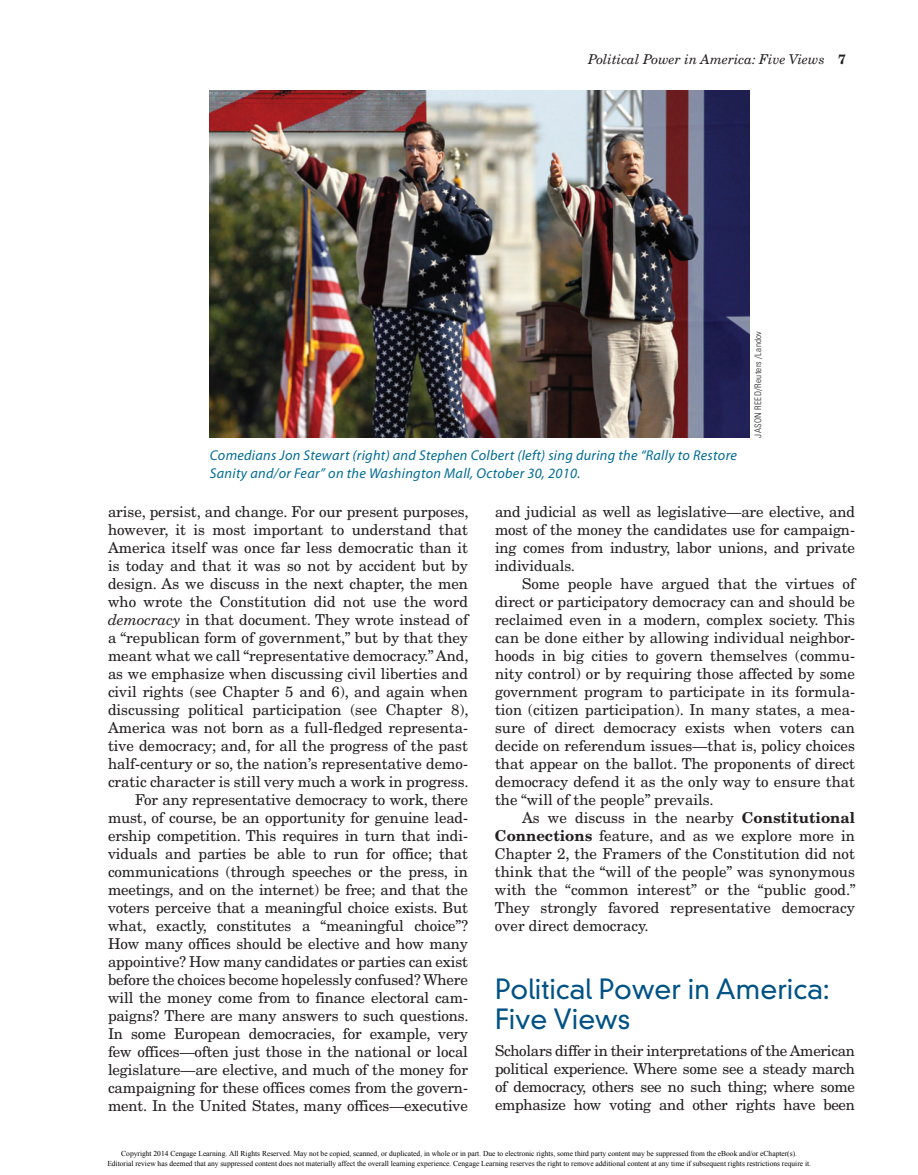
<style>
.page{position:relative;width:918px;height:1175px;background:#fff}
.page>*{position:absolute;margin:0;border:0;box-sizing:border-box;transform-origin:0 0}
.t1{font:300 27px/30px "DIN Neuzeit Grotesk Std";color:#005285}
.t2{font:15px/18px "New Century Schlbk LT Std";color:#231f20;text-align:justify}
.t3{font:italic 14.25px/18px "Myriad Pro";letter-spacing:.02em;color:#006c95}
.t4{font:italic 13.5px "New Century Schlbk LT Std";color:#231f20}
.t5{font:300 condensed 9px "Univers LT Std";letter-spacing:.035em;color:#231f20}
.t6{font:7.5px/9.8px "Times New Roman";color:#000;text-align:center}
.s1{font-weight:700;font-style:normal}
.s2{font-style:italic}
.s3{font-weight:700}
</style>
<div class="page">
<img style="left:210px;top:90px;width:540px;height:347px">
<p class="t4" style="left:588px;top:54px;width:259px">Political Power in America: Five Views <span class="s1">7</span></p>
<p class="t3" style="left:210px;top:447px;width:529px">Comedians Jon Stewart (right) and Stephen Colbert (left) sing during the “Rally to Restore<br>Sanity and/or Fear” on the Washington Mall, October 30, 2010.</p>
<p class="t5" style="left:754px;top:437px;width:108px;rotate:-90deg">JASON REED/Reuters /Landov</p>
<p class="t2" style="left:108px;top:504px;width:362px;text-align:right">arise, persist, and change. For our present purposes, however, it is most important to understand that America itself was once far less democratic than it is today and that it was so not by accident but by design. As we discuss in the next chapter, the men who wrote the Constitution did not use the word <span class="s2">democracy</span> in that document. They wrote instead of a “republican form of government,” but by that they meant what we call “representative democracy.” And, as we emphasize when discussing civil liberties and civil rights (see Chapter 5 and 6 ), and again when discussing political participation (see Chapter 8 ), America was not born as a full-fledged representa&shy;tive democracy; and, for all the progress of the past half-century or so, the nation’s representative demo&shy;cratic character is still very much a work in progress.<br>For any representative democracy to work, there must, of course, be an opportunity for genuine lead&shy;ership competition. This requires in turn that indi&shy;viduals and parties be able to run for office; that communications (through speeches or the press, in meetings, and on the internet) be free; and that the voters perceive that a meaningful choice exists. But what, exactly, constitutes a “meaningful choice”?<br>How many offices should be elective and how many appointive? How many candidates or parties can exist before the choices become hopelessly confused? Where will the money come from to finance electoral cam&shy;paigns? There are many answers to such questions.<br>In some European democracies, for example, very few offices—often just those in the national or local legislature—are elective, and much of the money for campaigning for these offices comes from the govern&shy;ment. In the United States, many offices—executive</p>
<p class="t2" style="left:495px;top:504px;width:362px">and judicial as well as legislative—are elective, and</p>
<p class="t2" style="left:495px;top:522px;width:362px">most of the money the candidates use for campaign-</p>
<p class="t2" style="left:495px;top:540px;width:362px">ing comes from industry, labor unions, and private</p>
<p class="t2" style="left:495px;top:558px;width:81px">individuals.</p>
<p class="t2" style="left:522px;top:576px;width:335px">Some people have argued that the virtues of</p>
<p class="t2" style="left:495px;top:594px;width:362px">direct or participatory democracy can and should be</p>
<p class="t2" style="left:495px;top:612px;width:362px">reclaimed even in a modern, complex society. This</p>
<p class="t2" style="left:495px;top:630px;width:361px">can be done either by allowing individual neighbor-</p>
<p class="t2" style="left:495px;top:648px;width:362px">hoods in big cities to govern themselves (commu-</p>
<p class="t2" style="left:495px;top:666px;width:361px">nity control) or by requiring those affected by some</p>
<p class="t2" style="left:495px;top:684px;width:362px">government program to participate in its formula-</p>
<p class="t2" style="left:495px;top:702px;width:362px">tion (citizen participation). In many states, a mea-</p>
<p class="t2" style="left:495px;top:720px;width:362px">sure of direct democracy exists when voters can</p>
<p class="t2" style="left:495px;top:738px;width:362px">decide on referendum issues—that is, policy choices</p>
<p class="t2" style="left:495px;top:756px;width:362px">that appear on the ballot. The proponents of direct</p>
<p class="t2" style="left:495px;top:774px;width:362px">democracy defend it as the only way to ensure that</p>
<p class="t2" style="left:495px;top:792px;width:220px">the “will of the people” prevails.</p>
<p class="t2" style="left:522px;top:810px;width:334px">As we discuss in the nearby <span class="s3">Constitutional</span></p>
<p class="t2" style="left:495px;top:828px;width:362px"><span class="s3">Connections</span> feature, and as we explore more in</p>
<p class="t2" style="left:495px;top:846px;width:361px">Chapter 2 , the Framers of the Constitution did not</p>
<p class="t2" style="left:495px;top:864px;width:361px">think that the “will of the people” was synonymous</p>
<p class="t2" style="left:495px;top:882px;width:362px">with the “common interest” or the “public good.”</p>
<p class="t2" style="left:495px;top:900px;width:362px">They strongly favored representative democracy</p>
<p class="t2" style="left:495px;top:918px;width:155px">over direct democracy.</p>
<p class="t1" style="left:495px;top:976px;width:336px">Political Power in America:<br>Five Views</p>
<p class="t2" style="left:495px;top:1042px;width:362px">Scholars differ in their interpretations of the American political experience. Where some see a steady march of democracy, others see no such thing; where some emphasize how voting and other rights have been</p>
<p class="t6" style="left:107px;top:1148px;width:705px">Copyright 2014 Cengage Learning. All Rights Reserved. May not be copied, scanned, or duplicated, in whole or in part. Due to electronic rights, some third party content may be suppressed from the eBook and/or eChapter(s).<br>Editorial review has deemed that any suppressed content does not materially affect the overall learning experience. Cengage Learning reserves the right to remove additional content at any time if subsequent rights restrictions require it.</p>
</div>
